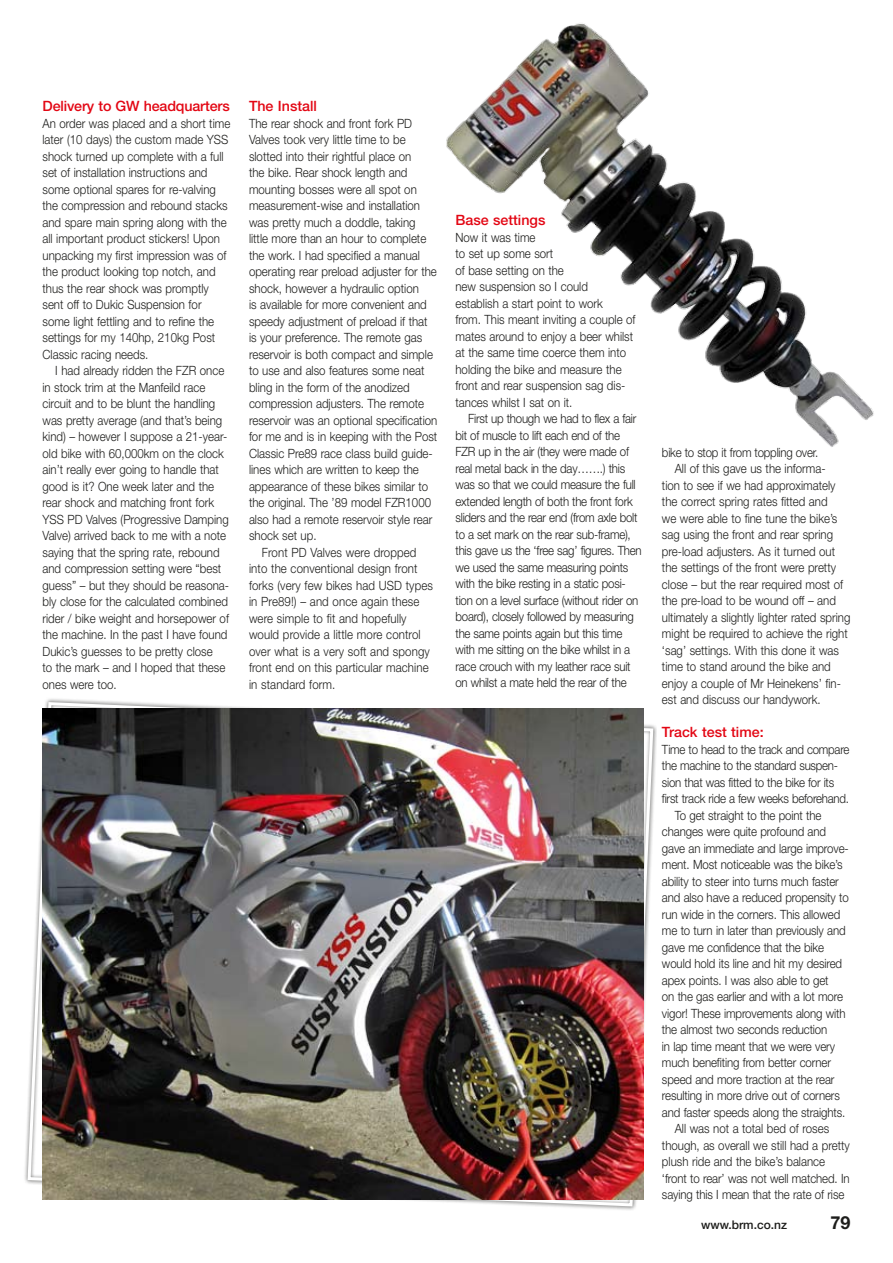
<style>
.page{position:relative;width:893px;height:1263px;background:#fff}
.page>*{position:absolute;margin:0;border:0;box-sizing:border-box;transform-origin:0 0}
.t1{font:700 18px "Helvetica Neue";color:#1d1d1b}
.t2{font:500 14.25px "Helvetica Neue";color:#e30613}
.t3{font:300 12.75px/16.5px "Helvetica Neue";color:#1d1d1b;scale:.9 1}
.t4{font:300 12.75px/16.5px "Helvetica Neue";letter-spacing:-.02em;color:#1d1d1b;scale:.9 1}
.t5{font:500 12px "Helvetica Neue";color:#1d1d1b}
</style>
<div class="page">
<svg style="left:26px;top:700px;width:629px;height:508px"></svg>
<img style="left:43px;top:709px;width:600px;height:490px">
<img style="left:446px;top:23px;width:428px;height:424px">
<p class="t2" style="left:43px;top:97px;width:189px">Delivery to GW headquarters</p>
<p class="t3" style="left:43px;top:114px;width:210px">An order was placed and a short time later (10 days) the custom made YSS shock turned up complete with a full set of installation instructions and some optional spares for re-valving the compression and rebound stacks and spare main spring along with the all important product stickers! Upon unpacking my first impression was of the product looking top notch, and thus the rear shock was promptly sent off to Dukic Suspension for some light fettling and to refine the settings for my 140hp, 210kg Post Classic racing needs.</p>
<p class="t3" style="left:43px;top:362px;width:209px;text-indent:13px">I had already ridden the FZR once in stock trim at the Manfeild race circuit and to be blunt the handling was pretty average (and that’s being kind) – however I suppose a 21-year&shy;old bike with 60,000km on the clock ain’t really ever going to handle that good is it? One week later and the rear shock and matching front fork YSS PD Valves (Progressive Damping Valve) arrived back to me with a note saying that the spring rate, rebound and compression setting were “best guess” – but they should be reasona&shy;bly close for the calculated combined rider / bike weight and horsepower of the machine. In the past I have found Dukic’s guesses to be pretty close<br>to the mark – and I hoped that these ones were too.</p>
<p class="t2" style="left:249px;top:97px;width:69px">The Install</p>
<p class="t3" style="left:249px;top:114px;width:183px">The rear shock and front fork PD</p>
<p class="t3" style="left:249px;top:131px;width:176px">Valves took very little time to be</p>
<p class="t3" style="left:249px;top:147px;width:182px">slotted into their rightful place on</p>
<p class="t3" style="left:249px;top:164px;width:178px">the bike. Rear shock length and</p>
<p class="t3" style="left:249px;top:180px;width:188px">mounting bosses were all spot on</p>
<p class="t3" style="left:249px;top:197px;width:192px">measurement-wise and installation</p>
<p class="t3" style="left:249px;top:213px;width:187px">was pretty much a doddle, taking</p>
<p class="t3" style="left:249px;top:230px;width:198px">little more than an hour to complete</p>
<p class="t3" style="left:249px;top:246px;width:191px">the work. I had specified a manual</p>
<p class="t3" style="left:249px;top:263px;width:210px">operating rear preload adjuster for the</p>
<p class="t3" style="left:249px;top:279px;width:190px">shock, however a hydraulic option</p>
<p class="t3" style="left:249px;top:296px;width:199px">is available for more convenient and</p>
<p class="t3" style="left:249px;top:312px;width:200px">speedy adjustment of preload if that</p>
<p class="t3" style="left:249px;top:329px;width:194px">is your preference. The remote gas</p>
<p class="t3" style="left:249px;top:345px;width:206px">reservoir is both compact and simple</p>
<p class="t3" style="left:249px;top:362px;width:196px">to use and also features some neat</p>
<p class="t3" style="left:249px;top:378px;width:180px">bling in the form of the anodized</p>
<p class="t3" style="left:249px;top:395px;width:196px">compression adjusters. The remote</p>
<p class="t3" style="left:249px;top:411px;width:211px">reservoir was an optional specification</p>
<p class="t3" style="left:249px;top:428px;width:211px">for me and is in keeping with the Post</p>
<p class="t3" style="left:249px;top:444px;width:206px">Classic Pre89 race class build guide-</p>
<p class="t3" style="left:249px;top:461px;width:190px">lines which are written to keep the</p>
<p class="t3" style="left:249px;top:477px;width:201px">appearance of these bikes similar to</p>
<p class="t3" style="left:249px;top:494px;width:204px">the original. The ’89 model FZR1000</p>
<p class="t3" style="left:249px;top:510px;width:205px">also had a remote reservoir style rear</p>
<p class="t3" style="left:249px;top:527px;width:77px">shock set up.</p>
<p class="t3" style="left:262px;top:543px;width:173px">Front PD Valves were dropped</p>
<p class="t3" style="left:249px;top:560px;width:189px">into the conventional design front</p>
<p class="t3" style="left:249px;top:576px;width:206px">forks (very few bikes had USD types</p>
<p class="t3" style="left:249px;top:593px;width:191px">in Pre89!) – and once again these</p>
<p class="t3" style="left:249px;top:609px;width:177px">were simple to fit and hopefully</p>
<p class="t3" style="left:249px;top:626px;width:192px">would provide a little more control</p>
<p class="t3" style="left:249px;top:642px;width:202px">over what is a very soft and spongy</p>
<p class="t3" style="left:249px;top:659px;width:201px">front end on this particular machine</p>
<p class="t3" style="left:249px;top:675px;width:98px">in standard form.</p>
<p class="t2" style="left:455px;top:211px;width:91px">Base settings</p>
<p class="t3" style="left:455px;top:228px;width:202px">Now it was time<br>to set up some sort<br>of base setting on the<br>new suspension so I could<br>establish a start point to work<br>from. This meant inviting a couple of mates around to enjoy a beer whilst at the same time coerce them into holding the bike and measure the front and rear suspension sag dis&shy;tances whilst I sat on it.</p>
<p class="t4" style="left:455px;top:410px;width:208px;text-indent:13px">First up though we had to flex a fair bit of muscle to lift each end of the FZR up in the air (they were made of real metal back in the day…….) this was so that we could measure the full extended length of both the front fork sliders and the rear end (from axle bolt to a set mark on the rear sub-frame), this gave us the ‘free sag’ figures. Then we used the same measuring points with the bike resting in a static posi&shy;tion on a level surface (without rider on board), closely followed by measuring the same points again but this time with me sitting on the bike whilst in a race crouch with my leather race suit on whilst a mate held the rear of the</p>
<p class="t4" style="left:662px;top:443px;width:175px">bike to stop it from toppling over.</p>
<p class="t3" style="left:675px;top:460px;width:169px">All of this gave us the informa-</p>
<p class="t3" style="left:662px;top:476px;width:194px">tion to see if we had approximately</p>
<p class="t3" style="left:662px;top:493px;width:186px">the correct spring rates fitted and</p>
<p class="t3" style="left:662px;top:509px;width:196px">we were able to fine tune the bike’s</p>
<p class="t3" style="left:662px;top:526px;width:192px">sag using the front and rear spring</p>
<p class="t3" style="left:662px;top:542px;width:194px">pre-load adjusters. As it turned out</p>
<p class="t3" style="left:662px;top:559px;width:195px">the settings of the front were pretty</p>
<p class="t3" style="left:662px;top:575px;width:203px">close – but the rear required most of</p>
<p class="t3" style="left:662px;top:592px;width:195px">the pre-load to be wound off – and</p>
<p class="t3" style="left:662px;top:608px;width:211px">ultimately a slightly lighter rated spring</p>
<p class="t3" style="left:662px;top:625px;width:208px">might be required to achieve the right</p>
<p class="t3" style="left:662px;top:641px;width:198px">‘sag’ settings. With this done it was</p>
<p class="t3" style="left:662px;top:658px;width:189px">time to stand around the bike and</p>
<p class="t3" style="left:662px;top:674px;width:200px">enjoy a couple of Mr Heinekens’ fin-</p>
<p class="t3" style="left:662px;top:691px;width:178px">est and discuss our handywork.</p>
<p class="t2" style="left:662px;top:723px;width:103px">Track test time:</p>
<p class="t4" style="left:662px;top:740px;width:210px">Time to head to the track and compare</p>
<p class="t4" style="left:662px;top:757px;width:197px">the machine to the standard suspen-</p>
<p class="t4" style="left:662px;top:773px;width:193px">sion that was fitted to the bike for its</p>
<p class="t4" style="left:662px;top:790px;width:209px">first track ride a few weeks beforehand.</p>
<p class="t3" style="left:675px;top:806px;width:165px">To get straight to the point the</p>
<p class="t3" style="left:662px;top:823px;width:184px">changes were quite profound and</p>
<p class="t3" style="left:662px;top:839px;width:209px">gave an immediate and large improve-</p>
<p class="t3" style="left:662px;top:856px;width:202px">ment. Most noticeable was the bike’s</p>
<p class="t3" style="left:662px;top:872px;width:198px">ability to steer into turns much faster</p>
<p class="t3" style="left:662px;top:889px;width:209px">and also have a reduced propensity to</p>
<p class="t3" style="left:662px;top:905px;width:200px">run wide in the corners. This allowed</p>
<p class="t3" style="left:662px;top:922px;width:206px">me to turn in later than previously and</p>
<p class="t3" style="left:662px;top:938px;width:182px">gave me confidence that the bike</p>
<p class="t3" style="left:662px;top:955px;width:202px">would hold its line and hit my desired</p>
<p class="t3" style="left:662px;top:971px;width:187px">apex points. I was also able to get</p>
<p class="t3" style="left:662px;top:988px;width:203px">on the gas earlier and with a lot more</p>
<p class="t3" style="left:662px;top:1004px;width:206px">vigor! These improvements along with</p>
<p class="t3" style="left:662px;top:1021px;width:185px">the almost two seconds reduction</p>
<p class="t3" style="left:662px;top:1037px;width:194px">in lap time meant that we were very</p>
<p class="t3" style="left:662px;top:1054px;width:189px">much benefiting from better corner</p>
<p class="t3" style="left:662px;top:1070px;width:193px">speed and more traction at the rear</p>
<p class="t3" style="left:662px;top:1087px;width:199px">resulting in more drive out of corners</p>
<p class="t3" style="left:662px;top:1103px;width:205px">and faster speeds along the straights.</p>
<p class="t3" style="left:675px;top:1120px;width:173px">All was not a total bed of roses</p>
<p class="t3" style="left:662px;top:1136px;width:210px">though, as overall we still had a pretty</p>
<p class="t3" style="left:662px;top:1153px;width:183px">plush ride and the bike’s balance</p>
<p class="t3" style="left:662px;top:1169px;width:210px">‘front to rear’ was not well matched. In</p>
<p class="t3" style="left:662px;top:1186px;width:204px">saying this I mean that the rate of rise</p>
<p class="t5" style="left:701px;top:1217px;width:88px">www.brm.co.nz</p>
<h1 class="t1" style="left:830px;top:1211px;width:22px">79</h1>
</div>
